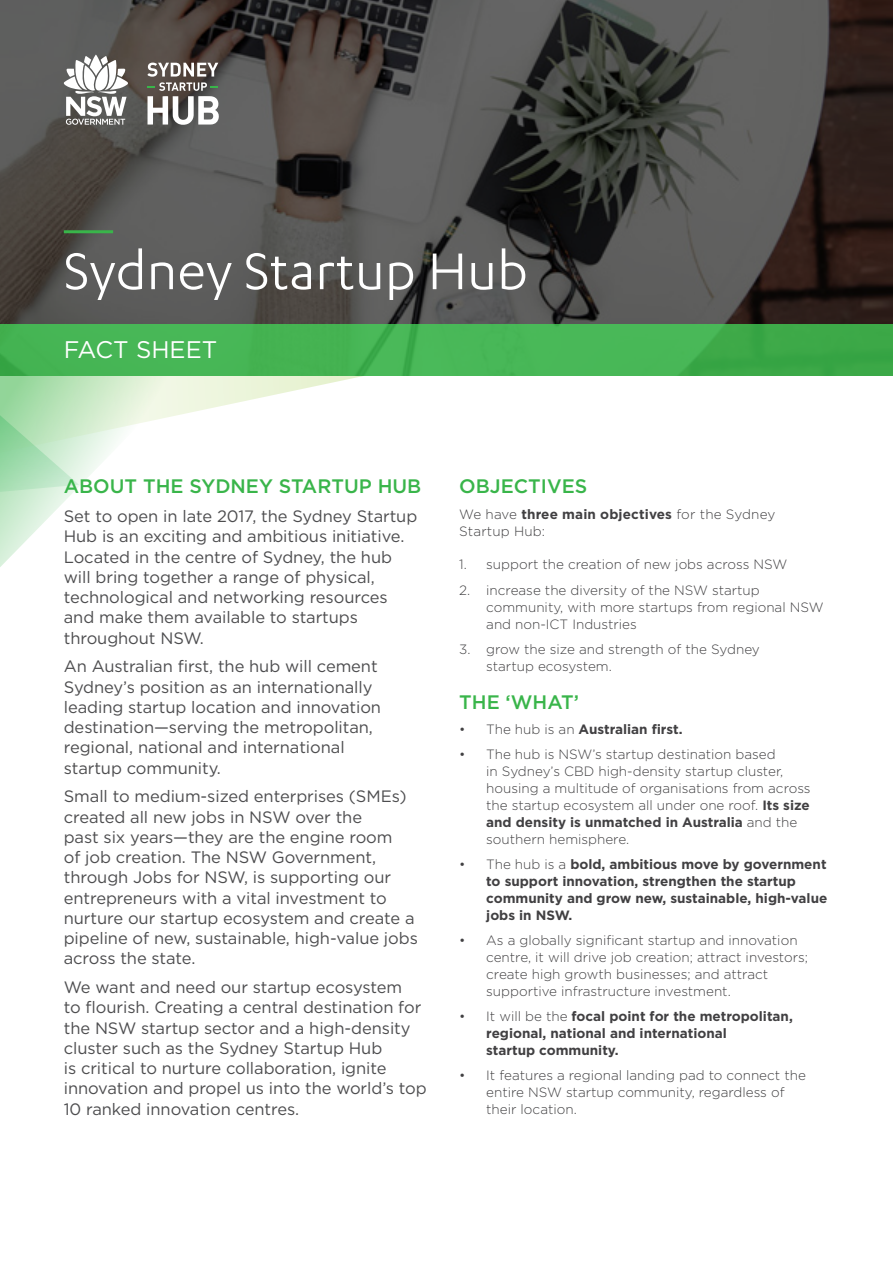
<style>
.page{position:relative;width:893px;height:1263px;background:#fff}
.page>*{position:absolute;margin:0;border:0;box-sizing:border-box;transform-origin:0 0}
.Header_text{font:60px "Karbon";letter-spacing:.005em;color:#fff}
.Header_text-2{font:24px "Gotham";color:#fff}
.Body_copy{font:500 19.5px "Gotham";color:#39b54a}
.Body_copy-2{font:16.5px/20.2px "Gotham";letter-spacing:-.005em;color:#4d4d4f}
.Body_copy-3{font:300 13.5px/16.8px "Gotham";color:#414042}
.t1{font:700 13.5px/16.8px "Gotham";color:#414042}
.s1{font-weight:700}
.s2{font-weight:300}
</style>
<div class="page">
<svg style="left:0;top:495px;width:70px;height:72px"></svg>
<svg style="left:0;top:375px;width:368px;height:120px"></svg>
<svg style="left:0;top:0;width:893px;height:324px;background:#4b4947"></svg>
<hr style="left:64px;top:230px;width:49px;height:3px;background:#39b54a">
<div style="left:0;top:324px;width:893px;height:51px;background:linear-gradient(to right,#49b958,#3fad4c)"></div>
<svg style="left:64px;top:55px;width:64px;height:70px"></svg>
<svg style="left:147px;top:63px;width:72px;height:62px"></svg>
<p class="Header_text" style="left:64px;top:238px;width:466px">Sydney Startup Hub</p>
<p class="Header_text-2" style="left:64px;top:334px;width:155px">FACT SHEET</p>
<p class="Body_copy" style="left:64px;top:474px;width:359px">ABOUT THE SYDNEY STARTUP HUB</p>
<p class="Body_copy-2" style="left:64px;top:506px;width:355px">Set to open in late 2017, the Sydney Startup Hub is an exciting and ambitious initiative.<br>Located in the centre of Sydney, the hub will bring together a range of physical, technological and networking resources and make them available to startups throughout NSW.</p>
<p class="Body_copy-2" style="left:64px;top:656px;width:319px">An Australian first, the hub will cement Sydney’s position as an internationally leading startup location and innovation destination—serving the metropolitan, regional, national and international startup community.</p>
<p class="Body_copy-2" style="left:64px;top:786px;width:356px">Small to medium-sized enterprises (SMEs) created all new jobs in NSW over the<br>past six years—they are the engine room<br>of job creation. The NSW Government, through Jobs for NSW, is supporting our entrepreneurs with a vital investment to nurture our startup ecosystem and create a pipeline of new, sustainable, high-value jobs across the state.</p>
<p class="Body_copy-2" style="left:64px;top:977px;width:364px">We want and need our startup ecosystem<br>to flourish. Creating a central destination for the NSW startup sector and a high-density cluster such as the Sydney Startup Hub<br>is critical to nurture collaboration, ignite innovation and propel us into the world’s top 10 ranked innovation centres.</p>
<p class="Body_copy" style="left:459px;top:474px;width:130px">OBJECTIVES</p>
<p class="Body_copy-3" style="left:459px;top:505px;width:318px">We have <span class="s1">three main objectives</span> for the Sydney<br>Startup Hub:</p>
<p class="Body_copy-3" style="left:459px;top:556px;width:330px">1. support the creation of new jobs across NSW</p>
<p class="Body_copy-3" style="left:486px;top:581px;width:339px;text-indent:-27px">2. increase the diversity of the NSW startup community, with more startups from regional NSW and non-ICT Industries</p>
<p class="Body_copy-3" style="left:486px;top:640px;width:275px;text-indent:-27px">3. grow the size and strength of the Sydney startup ecosystem.</p>
<p class="Body_copy" style="left:459px;top:689px;width:121px">THE ‘WHAT’</p>
<p class="t1" style="left:459px;top:721px;width:225px"><span class="s2">• The hub is an</span> Australian first.</p>
<p class="Body_copy-3" style="left:486px;top:746px;width:326px;text-indent:-27px">• The hub is NSW’s startup destination based<br>in Sydney’s CBD high-density startup cluster, housing a multitude of organisations from across the startup ecosystem all under one roof. <span class="s1">Its size and density is unmatched in Australia</span> and the southern hemisphere.</p>
<p class="t1" style="left:486px;top:856px;width:343px;text-indent:-27px"><span class="s2">• The hub is a</span> bold, ambitious move by government to support innovation, strengthen the startup community and grow new, sustainable, high-value jobs in NSW.</p>
<p class="Body_copy-3" style="left:486px;top:931px;width:323px;text-indent:-27px">• As a globally significant startup and innovation centre, it will drive job creation; attract investors; create high growth businesses; and attract supportive infrastructure investment.</p>
<p class="t1" style="left:486px;top:1008px;width:308px;text-indent:-27px"><span class="s2">• It will be the</span> focal point for the metropolitan, regional, national and international<br>startup community.</p>
<p class="Body_copy-3" style="left:486px;top:1067px;width:321px;text-indent:-27px">• It features a regional landing pad to connect the entire NSW startup community, regardless of their location.</p>
</div>
